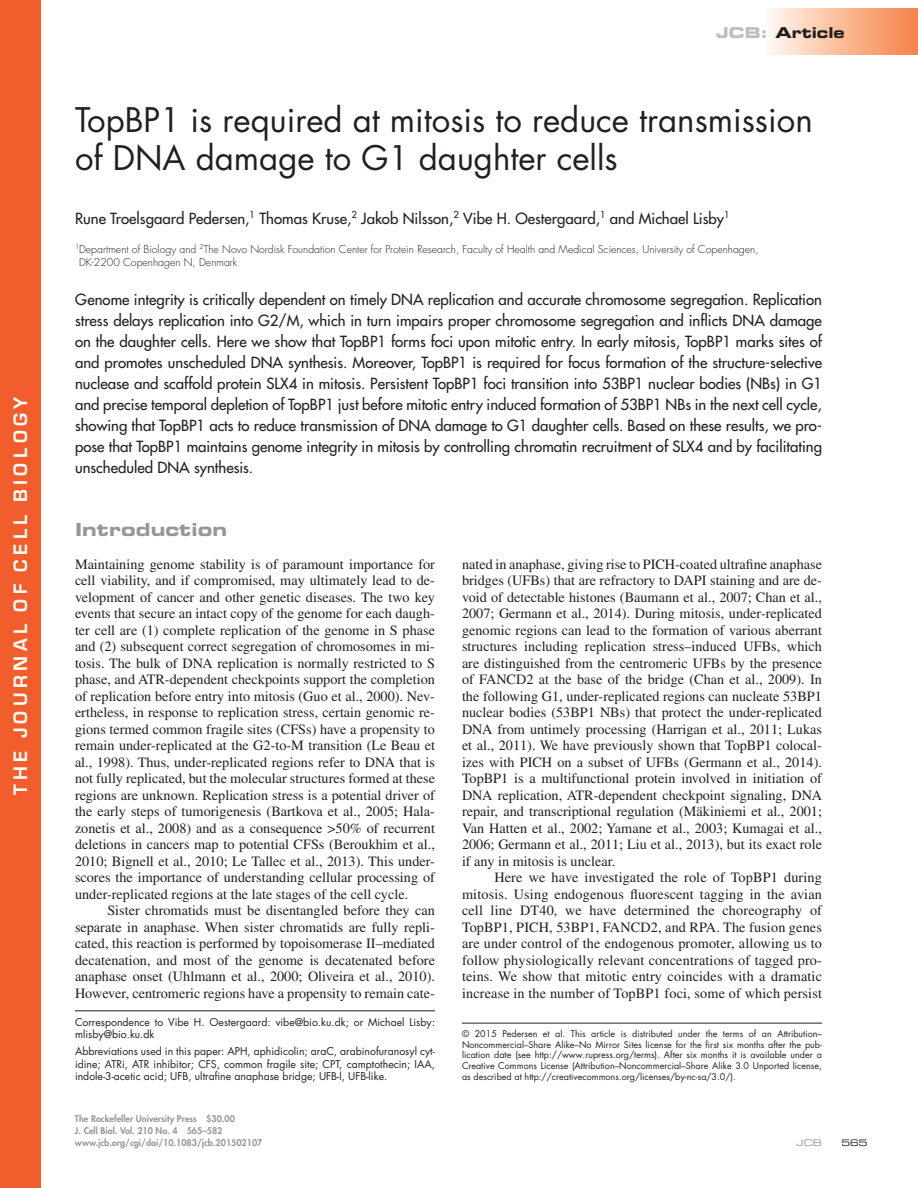
<style>
.page{position:relative;width:918px;height:1188px;background:#fff}
.page>*{position:absolute;margin:0;border:0;box-sizing:border-box;transform-origin:0 0}
.t1{font:33px/38.2px "Futura Std";color:#231f20}
.t2{font:600 18px "Eurostile";letter-spacing:.25em;color:#fff}
.t3{font:18px "Eurostile LT Std Bold Ex 2";letter-spacing:.005em;color:#949698}
.t4{font:500 15px/21px "Futura Std";color:#231f20;text-align:justify}
.t5{font:15px "Eurostile LT Std Bold Ex 2";color:#231f20}
.t6{font:14.25px/16.5px "Times LT Std";color:#231f20;text-align:justify}
.t7{font:10.5px/12.5px "Futura Std";color:#231f20}
.t8{font:300 10.5px/13.5px "Futura Std";color:#231f20}
.t9{font:9px/10.8px "Futura Std";color:#231f20;text-align:justify}
.t10{font:800 9px/12px "Futura Std";color:#949698}
.t11{font:9px "Eurostile LT Std Ex 2";color:#949698}
.t12{font:9px "Eurostile LT Std Ex 2";color:#231f20}
.s1{color:#bcbec0}
</style>
<div class="page">
<div style="left:763px;top:8px;width:155px;height:47px;background:linear-gradient(to right,#fffcf5,#f58045)"></div>
<hr style="left:462px;top:1023px;width:360px;height:1px;background:#231f20">
<hr style="left:75px;top:1011px;width:360px;height:1px;background:#231f20">
<div style="left:0;top:0;width:40px;height:1188px;background:#f15d2b"></div>
<p class="t2" style="left:13px;top:795px;width:400px;rotate:-90deg">THE JOURNAL OF CELL BIOLOGY</p>
<p class="t5" style="left:716px;top:22px;width:130px"><span class="s1">JCB:</span> Article</p>
<h1 class="t1" style="left:75px;top:101px;width:739px">TopBP1 is required at mitosis to reduce transmission of DNA damage to G1 daughter cells</h1>
<p class="t4" style="left:75px;top:209px;width:656px">Rune Troelsgaard Pedersen,<sup>1</sup> Thomas Kruse,<sup>2</sup> Jakob Nilsson,<sup>2</sup> Vibe H. Oestergaard,<sup>1</sup> and Michael Lisby<sup>1</sup></p>
<p class="t8" style="left:79px;top:243px;width:681px;text-indent:-4px"><sup>1</sup>Department of Biology and <sup>2</sup>The Novo Nordisk Foundation Center for Protein Research, Faculty of Health and Medical Sciences, University of Copenhagen,<br>DK-2200 Copenhagen N, Denmark</p>
<p class="t4" style="left:75px;top:289px;width:749px">Genome integrity is critically dependent on timely DNA replication and accurate chromosome segregation. Replication stress delays replication into G2/M, which in turn impairs proper chromosome segregation and inflicts DNA damage on the daughter cells. Here we show that TopBP1 forms foci upon mitotic entry. In early mitosis, TopBP1 marks sites of and promotes unscheduled DNA synthesis. Moreover, TopBP1 is required for focus formation of the structure-selective nuclease and scaffold protein SLX4 in mitosis. Persistent TopBP1 foci transition into 53BP1 nuclear bodies (NBs) in G1 and precise temporal depletion of TopBP1 just before mitotic entry induced formation of 53BP1 NBs in the next cell cycle, showing that TopBP1 acts to reduce transmission of DNA damage to G1 daughter cells. Based on these results, we pro&shy;pose that TopBP1 maintains genome integrity in mitosis by controlling chromatin recruitment of SLX4 and by facilitating unscheduled DNA synthesis.</p>
<p class="t3" style="left:75px;top:516px;width:154px">Introduction</p>
<p class="t6" style="left:75px;top:555px;width:362px">Maintaining genome stability is of paramount importance for cell viability, and if compromised, may ultimately lead to de&shy;velopment of cancer and other genetic diseases. The two key events that secure an intact copy of the genome for each daugh&shy;ter cell are (1) complete replication of the genome in S phase and (2) subsequent correct segregation of chromosomes in mi&shy;tosis. The bulk of DNA replication is normally restricted to S phase, and ATR-dependent checkpoints support the completion of replication before entry into mitosis (Guo et al., 2000). Nev&shy;ertheless, in response to replication stress, certain genomic re&shy;gions termed common fragile sites (CFSs) have a propensity to remain under-replicated at the G2-to-M transition (Le Beau et al., 1998). Thus, under-replicated regions refer to DNA that is not fully replicated, but the molecular structures formed at these regions are unknown. Replication stress is a potential driver of the early steps of tumorigenesis (Bartkova et al., 2005; Hala&shy;zonetis et al., 2008) and as a consequence &gt;50% of recurrent deletions in cancers map to potential CFSs (Beroukhim et al., 2010; Bignell et al., 2010; Le Tallec et al., 2013). This under&shy;scores the importance of understanding cellular processing of under-replicated regions at the late stages of the cell cycle.</p>
<p class="t6" style="left:75px;top:902px;width:362px;text-indent:32px">Sister chromatids must be disentangled before they can separate in anaphase. When sister chromatids are fully repli&shy;cated, this reaction is performed by topoisomerase II–mediated decatenation, and most of the genome is decatenated before anaphase onset (Uhlmann et al., 2000; Oliveira et al., 2010).<br>However, centromeric regions have a propensity to remain cate-</p>
<p class="t7" style="left:75px;top:1016px;width:361px">Correspondence to Vibe H. Oestergaard: vibe@bio.ku.dk; or Michael Lisby: mlisby@bio.ku.dk</p>
<p class="t7" style="left:75px;top:1045px;width:361px;text-align:justify">Abbreviations used in this paper: APH, aphidicolin; araC, arabinofuranosyl cyt&shy;idine; ATRi, ATR inhibitor; CFS, common fragile site; CPT, camptothecin; IAA, indole-3-acetic acid; UFB, ultrafine anaphase bridge; UFB-l, UFB-like.</p>
<p class="t10" style="left:75px;top:1112px;width:189px">The Rockefeller University Press $30.00<br>J. Cell Biol. Vol. 210 No. 4 565–582 www.jcb.org/cgi/doi/10.1083/jcb.201502107</p>
<p class="t6" style="left:462px;top:555px;width:362px">nated in anaphase, giving rise to PICH-coated ultrafine anaphase bridges (UFBs) that are refractory to DAPI staining and are de&shy;void of detectable histones (Baumann et al., 2007; Chan et al., 2007; Germann et al., 2014). During mitosis, under-replicated genomic regions can lead to the formation of various aberrant structures including replication stress–induced UFBs, which are distinguished from the centromeric UFBs by the presence of FANCD2 at the base of the bridge (Chan et al., 2009). In the following G1, under-replicated regions can nucleate 53BP1 nuclear bodies (53BP1 NBs) that protect the under-replicated DNA from untimely processing (Harrigan et al., 2011; Lukas et al., 2011). We have previously shown that TopBP1 colocal&shy;izes with PICH on a subset of UFBs (Germann et al., 2014).<br>TopBP1 is a multifunctional protein involved in initiation of DNA replication, ATR-dependent checkpoint signaling, DNA repair, and transcriptional regulation (Mäkiniemi et al., 2001; Van Hatten et al., 2002; Yamane et al., 2003; Kumagai et al., 2006; Germann et al., 2011; Liu et al., 2013), but its exact role if any in mitosis is unclear.</p>
<p class="t6" style="left:462px;top:869px;width:362px;text-indent:32px">Here we have investigated the role of TopBP1 during mitosis. Using endogenous fluorescent tagging in the avian cell line DT40, we have determined the choreography of TopBP1, PICH, 53BP1, FANCD2, and RPA. The fusion genes are under control of the endogenous promoter, allowing us to follow physiologically relevant concentrations of tagged pro&shy;teins. We show that mitotic entry coincides with a dramatic increase in the number of TopBP1 foci, some of which persist</p>
<p class="t9" style="left:462px;top:1028px;width:362px">© 2015 Pedersen et al. This article is distributed under the terms of an Attribution– Noncommercial–Share Alike–No Mirror Sites license for the first six months after the pub&shy;lication date (see http://www.rupress.org/terms). After six months it is available under a Creative Commons License (Attribution–Noncommercial–Share Alike 3.0 Unported license, as described at http://creativecommons.org/licenses/by-nc-sa/3.0/).</p>
<p class="t11" style="left:796px;top:1136px;width:27px">JCB</p>
<p class="t12" style="left:842px;top:1136px;width:28px">565</p>
</div>
